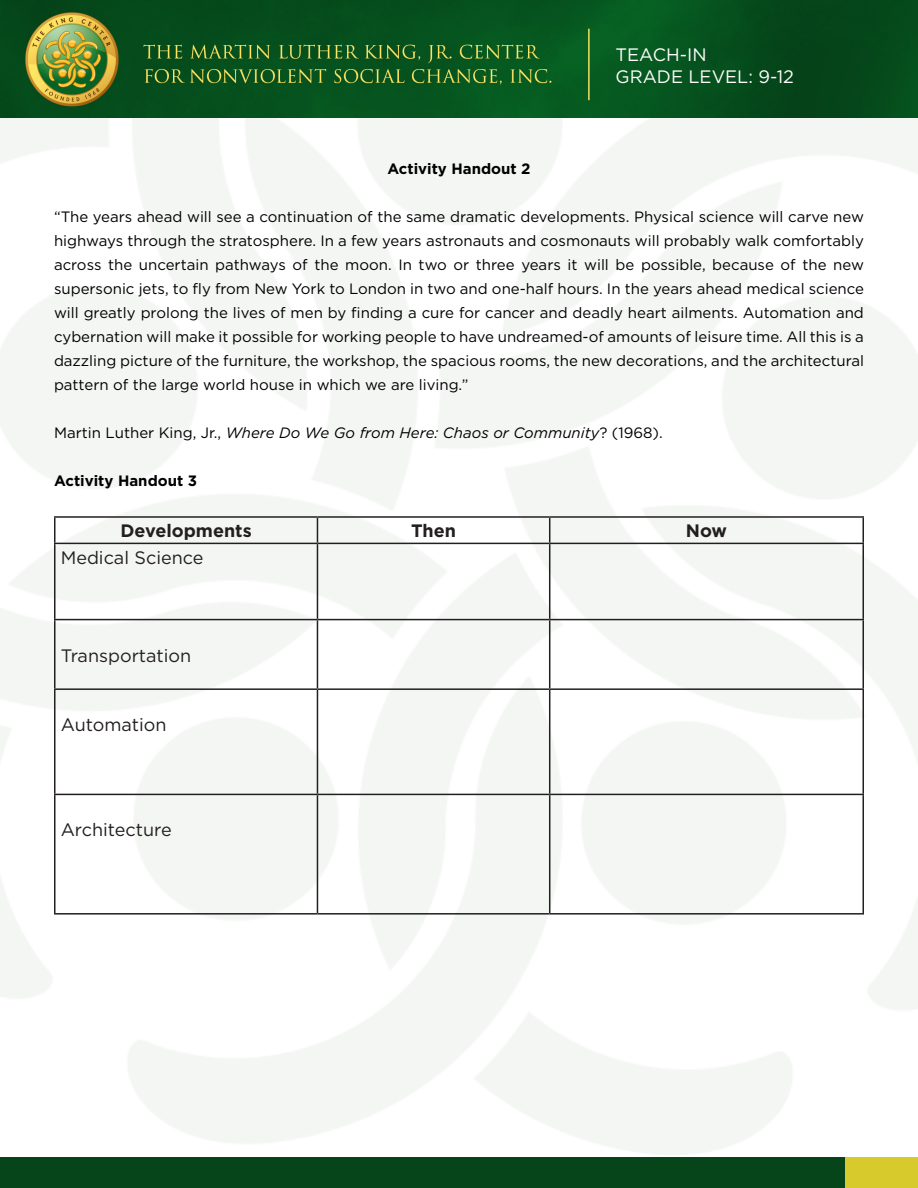
<style>
.page{position:relative;width:918px;height:1188px;background:#fff}
.page>*{position:absolute;margin:0;border:0;box-sizing:border-box;transform-origin:0 0}
.t1{font:18px "Gotham";color:#231f20}
.t2{font:18px "Gotham";color:#fffefc}
.t3{font:700 18px "Gotham";color:#231f20}
.t4{font:15px/24px "Gotham";color:#000;text-align:justify}
.t5{font:italic 15px "Gotham";color:#000}
.t6{font:700 15px "Gotham";color:#000}
.s1{font-style:normal}
</style>
<div class="page">
<img style="left:0;top:117px;width:918px;height:1041px">
<img style="left:0;top:0;width:918px;height:117px">
<div style="left:0;top:1158px;width:918px;height:30px;background:#054519"></div>
<div style="left:845px;top:1158px;width:73px;height:30px;background:#d6ca2c"></div>
<hr style="left:54px;top:516px;width:263px;height:2px;background:#231f20">
<hr style="left:54px;top:518px;width:2px;height:25px;background:#231f20">
<hr style="left:317px;top:516px;width:233px;height:2px;background:#231f20">
<svg style="left:317px;top:518px;width:1px;height:25px"></svg>
<hr style="left:550px;top:516px;width:314px;height:2px;background:#231f20">
<svg style="left:549px;top:518px;width:1px;height:25px"></svg>
<hr style="left:862px;top:518px;width:2px;height:25px;background:#231f20">
<hr style="left:54px;top:543px;width:263px;height:1px;background:#231f20">
<hr style="left:54px;top:544px;width:2px;height:75px;background:#231f20">
<hr style="left:317px;top:543px;width:233px;height:1px;background:#231f20">
<hr style="left:317px;top:544px;width:1px;height:75px;background:#231f20">
<hr style="left:550px;top:543px;width:314px;height:1px;background:#231f20">
<hr style="left:549px;top:544px;width:1px;height:75px;background:#231f20">
<hr style="left:862px;top:544px;width:2px;height:75px;background:#231f20">
<hr style="left:54px;top:619px;width:263px;height:1px;background:#231f20">
<hr style="left:54px;top:620px;width:2px;height:68px;background:#231f20">
<hr style="left:317px;top:619px;width:233px;height:1px;background:#231f20">
<hr style="left:317px;top:620px;width:1px;height:68px;background:#231f20">
<hr style="left:550px;top:619px;width:314px;height:1px;background:#231f20">
<hr style="left:549px;top:620px;width:1px;height:68px;background:#231f20">
<hr style="left:862px;top:620px;width:2px;height:68px;background:#231f20">
<hr style="left:54px;top:688px;width:263px;height:2px;background:#231f20">
<hr style="left:54px;top:690px;width:2px;height:104px;background:#231f20">
<hr style="left:317px;top:688px;width:233px;height:2px;background:#231f20">
<hr style="left:317px;top:690px;width:1px;height:104px;background:#231f20">
<hr style="left:550px;top:688px;width:314px;height:2px;background:#231f20">
<hr style="left:549px;top:690px;width:1px;height:104px;background:#231f20">
<hr style="left:862px;top:690px;width:2px;height:104px;background:#231f20">
<hr style="left:54px;top:794px;width:263px;height:1px;background:#231f20">
<hr style="left:54px;top:795px;width:2px;height:118px;background:#231f20">
<hr style="left:317px;top:794px;width:233px;height:1px;background:#231f20">
<hr style="left:317px;top:795px;width:1px;height:118px;background:#231f20">
<hr style="left:550px;top:794px;width:314px;height:1px;background:#231f20">
<hr style="left:549px;top:795px;width:1px;height:118px;background:#231f20">
<hr style="left:862px;top:795px;width:2px;height:118px;background:#231f20">
<hr style="left:54px;top:913px;width:263px;height:2px;background:#231f20">
<hr style="left:317px;top:913px;width:233px;height:2px;background:#231f20">
<hr style="left:550px;top:913px;width:314px;height:2px;background:#231f20">
<p class="t2" style="left:616px;top:43px;width:92px">TEACH-IN</p>
<p class="t2" style="left:616px;top:65px;width:180px">GRADE LEVEL: 9-12</p>
<p class="t6" style="left:387px;top:159px;width:145px">Activity Handout 2</p>
<p class="t4" style="left:54px;top:205px;width:812px">“The years ahead will see a continuation of the same dramatic developments. Physical science will carve new highways through the stratosphere. In a few years astronauts and cosmonauts will probably walk comfortably across the uncertain pathways of the moon. In two or three years it will be possible, because of the new supersonic jets, to fly from New York to London in two and one-half hours. In the years ahead medical science will greatly prolong the lives of men by finding a cure for cancer and deadly heart ailments. Automation and cybernation will make it possible for working people to have undreamed-of amounts of leisure time. All this is a dazzling picture of the furniture, the workshop, the spacious rooms, the new decorations, and the architectural pattern of the large world house in which we are living.”</p>
<p class="t5" style="left:54px;top:423px;width:610px"><span class="s1">Martin Luther King, Jr.,</span> Where Do We Go from Here: Chaos or Community<span class="s1">? (1968).</span></p>
<p class="t6" style="left:54px;top:471px;width:145px">Activity Handout 3</p>
<p class="t3" style="left:120px;top:519px;width:133px">Developments</p>
<p class="t3" style="left:411px;top:519px;width:47px">Then</p>
<p class="t3" style="left:686px;top:519px;width:43px">Now</p>
<p class="t1" style="left:61px;top:546px;width:144px">Medical Science</p>
<p class="t1" style="left:61px;top:644px;width:132px">Transportation</p>
<p class="t1" style="left:61px;top:713px;width:107px">Automation</p>
<p class="t1" style="left:61px;top:819px;width:113px">Architecture</p>
</div>
